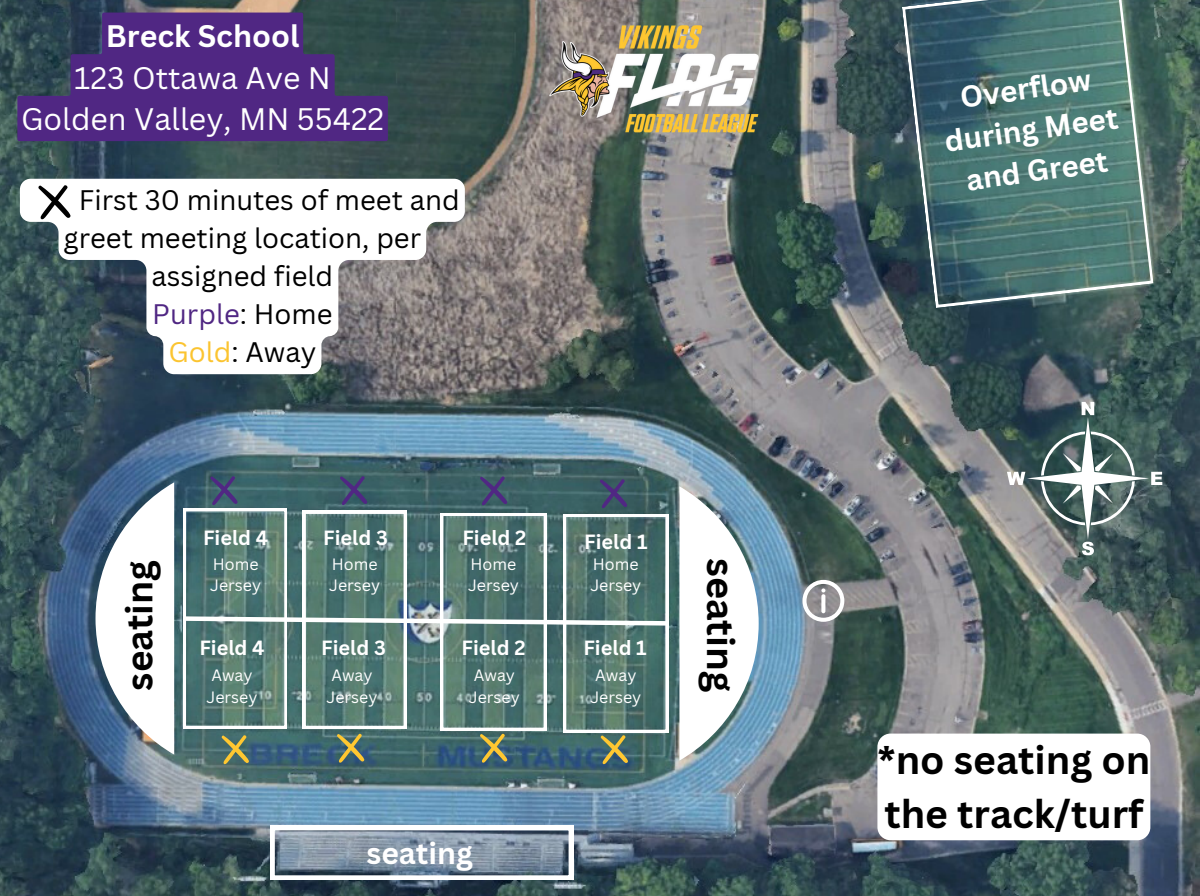
<style>
.page{position:relative;width:1200px;height:896px;background:#fff}
.page>*{position:absolute;margin:0;border:0;box-sizing:border-box;transform-origin:0 0}
.t1{font:700 39px/54.2px "Canva Sans";color:#000}
.t2{font:700 37.8px "Canva Sans";color:#000}
.t3{font:700 36.8px "Canva Sans";color:#000}
.t4{font:30.2px/41.6px "Canva Sans";color:#fff;text-align:center}
.t5{font:700 30px "Canva Sans";color:#fff}
.t6{font:700 29.6px/41.4px "Canva Sans";color:#fff;text-align:center}
.t7{font:27.4px "Canva Sans";color:#000}
.t8{font:27.4px "Canva Sans";color:#502783}
.t9{font:700 20px "Canva Sans";color:#fff}
.t10{font:16px "Canva Sans";color:#fff}
.s1{font-weight:700}
.s2{color:#000}
.s3{color:#fbc430}
</style>
<div class="page">
<img style="left:1px;top:0;width:1198px;height:895px">
<img style="left:547px;top:20px;width:217px;height:120px">
<svg style="left:679px;top:486px;width:80px;height:274px"></svg>
<svg style="left:802px;top:580px;width:42px;height:41px"></svg>
<svg style="left:270px;top:825px;width:303px;height:54px"></svg>
<svg style="left:17px;top:13px;width:371px;height:128px;background:#472f75"></svg>
<div style="left:877px;top:733px;width:273px;height:107px;background:#fff;border-radius:13px"></div>
<svg style="left:96px;top:475px;width:577px;height:289px;background:#688685"></svg>
<svg style="left:20px;top:179px;width:445px;height:195px"></svg>
<svg style="left:38px;top:184px;width:33px;height:35px"></svg>
<svg style="left:902px;top:0;width:251px;height:308px;background:#4c7272"></svg>
<svg style="left:1007px;top:402px;width:155px;height:153px;background:#657776"></svg>
<p class="t4" style="left:21px;top:14px;width:365px"><span class="s1">Breck School<br></span>123 Ottawa Ave N<br>Golden Valley, MN 55422</p>
<p class="t7" style="left:79px;top:180px;width:382px">First 30 minutes of meet and</p>
<p class="t7" style="left:64px;top:219px;width:359px">greet meeting location, per</p>
<p class="t7" style="left:151px;top:257px;width:183px">assigned field</p>
<p class="t8" style="left:152px;top:295px;width:182px">Purple<span class="s2">: Home</span></p>
<p class="t7" style="left:168px;top:333px;width:149px"><span class="s3">Gold</span>: Away</p>
<p class="t3" style="left:113px;top:690px;width:132px;rotate:-90deg">seating</p>
<p class="t9" style="left:203px;top:524px;width:67px">Field 4</p>
<h4 class="t10" style="left:213px;top:552px;width:47px">Home</h4>
<p class="t10" style="left:210px;top:574px;width:52px">Jersey</p>
<p class="t9" style="left:199px;top:634px;width:67px">Field 4</p>
<h4 class="t10" style="left:211px;top:664px;width:43px">Away</h4>
<p class="t10" style="left:207px;top:685px;width:52px">Jersey</p>
<p class="t9" style="left:323px;top:524px;width:66px">Field 3</p>
<h4 class="t10" style="left:332px;top:552px;width:47px">Home</h4>
<p class="t10" style="left:329px;top:574px;width:52px">Jersey</p>
<p class="t9" style="left:321px;top:634px;width:66px">Field 3</p>
<h4 class="t10" style="left:331px;top:664px;width:43px">Away</h4>
<p class="t10" style="left:327px;top:685px;width:52px">Jersey</p>
<p class="t9" style="left:462px;top:524px;width:65px">Field 2</p>
<p class="t10" style="left:471px;top:552px;width:47px">Home</p>
<p class="t10" style="left:468px;top:574px;width:52px">Jersey</p>
<p class="t9" style="left:462px;top:634px;width:65px">Field 2</p>
<h4 class="t10" style="left:474px;top:664px;width:43px">Away</h4>
<p class="t10" style="left:469px;top:685px;width:52px">Jersey</p>
<h1 class="t5" style="left:366px;top:831px;width:108px">seating</h1>
<p class="t9" style="left:584px;top:528px;width:65px">Field 1</p>
<h4 class="t10" style="left:593px;top:552px;width:47px">Home</h4>
<p class="t10" style="left:590px;top:574px;width:52px">Jersey</p>
<p class="t9" style="left:583px;top:634px;width:65px">Field 1</p>
<h4 class="t10" style="left:595px;top:664px;width:43px">Away</h4>
<p class="t10" style="left:590px;top:685px;width:52px">Jersey</p>
<p class="t2" style="left:747px;top:558px;width:136px;rotate:90deg">seating</p>
<h3 class="t6" style="left:936px;top:79px;width:176px;rotate:-8deg">Overflow during Meet and Greet</h3>
<h2 class="t1" style="left:877px;top:731px;width:274px">*no seating on the track/turf</h2>
</div>
